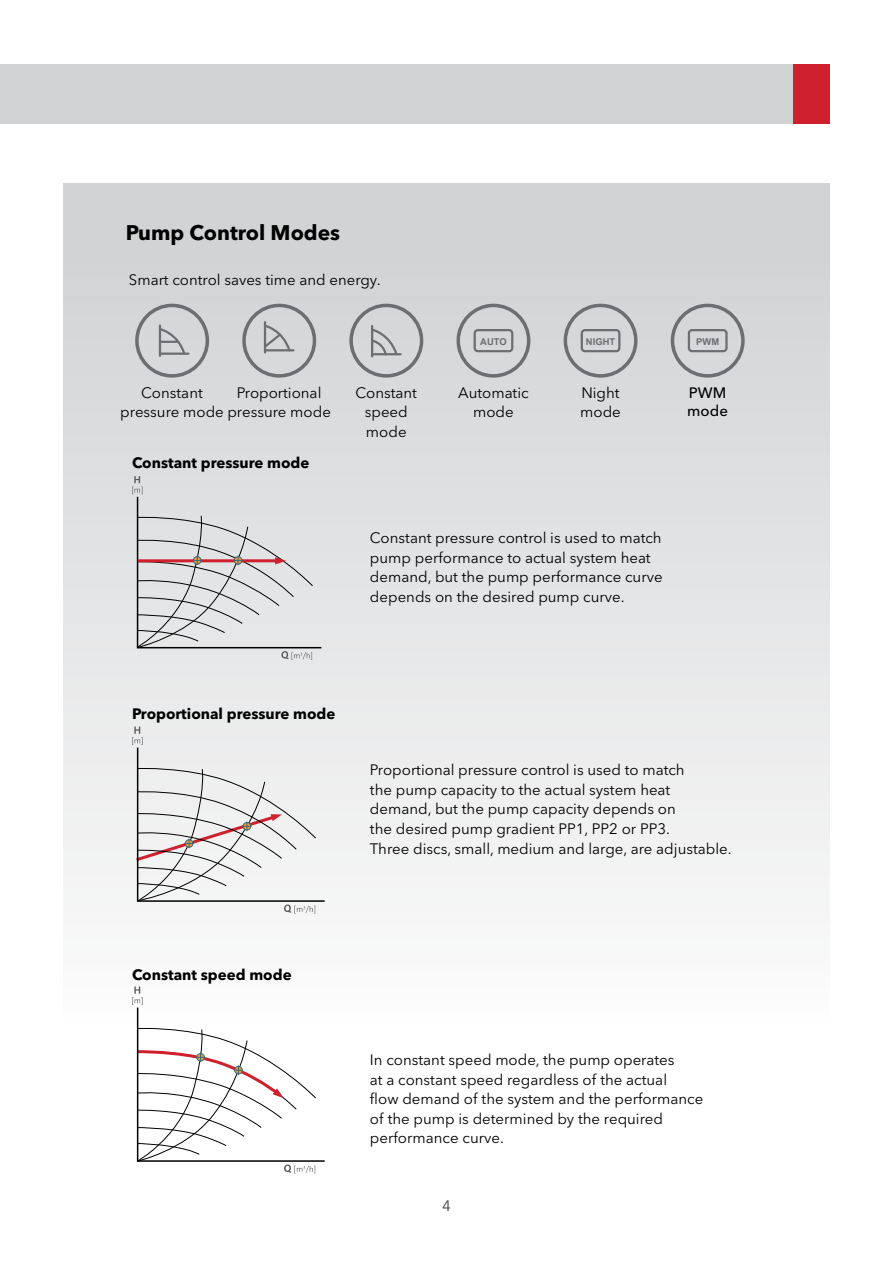
<style>
.page{position:relative;width:893px;height:1263px;background:#fff}
.page>*{position:absolute;margin:0;border:0;box-sizing:border-box;transform-origin:0 0}
.t1{font:700 21px "Avenir Next LT Pro";color:#000}
.t2{font:15px/19.5px "Avenir Next LT Pro";color:#000}
.t3{font:700 15px "Avenir Next LT Pro";color:#000}
.t4{font:500 15px/18px "Avenir Next LT Pro";letter-spacing:.005em;color:#000}
.t5{font:15px "Avenir Next LT Pro";color:#414042}
.t6{font:700 9.45px "Arial";color:#6d6e71}
</style>
<div class="page">
<div style="left:0;top:64px;width:793px;height:59px;background:#d1d3d4"></div>
<div style="left:793px;top:64px;width:36px;height:59px;background:#cf202e"></div>
<div style="left:64px;top:183px;width:765px;height:1016px;background:linear-gradient(to bottom,#cfd0d2,#fff)"></div>
<svg style="left:135px;top:304px;width:74px;height:74px;background:#c2c3c5"></svg>
<svg style="left:242px;top:304px;width:74px;height:74px;background:#c2c3c5"></svg>
<svg style="left:349px;top:304px;width:74px;height:74px;background:#c2c3c5"></svg>
<svg style="left:456px;top:304px;width:74px;height:74px;background:#c6c7c8"></svg>
<div style="left:474px;top:329px;width:39px;height:23px;border:2px solid #6d6e71;border-radius:3px"></div>
<svg style="left:564px;top:304px;width:74px;height:74px;background:#c6c7c8"></svg>
<div style="left:581px;top:329px;width:39px;height:23px;border:2px solid #6d6e71;border-radius:3px"></div>
<svg style="left:671px;top:304px;width:74px;height:74px;background:#c6c7c9"></svg>
<div style="left:688px;top:329px;width:40px;height:23px;border:2px solid #6d6e71;border-radius:3px"></div>
<svg style="left:132px;top:476px;width:191px;height:184px;background:#d6d5d6"></svg>
<svg style="left:132px;top:726px;width:194px;height:187px"></svg>
<svg style="left:132px;top:986px;width:194px;height:187px"></svg>
<h1 class="t1" style="left:126px;top:220px;width:216px">Pump Control Modes</h1>
<p class="t2" style="left:129px;top:270px;width:253px">Smart control saves time and energy.</p>
<p class="t6" style="left:480px;top:335px;width:28px">AUTO</p>
<p class="t2" style="left:120px;top:383px;width:212px;text-indent:117px">Proportional pressure mode pressure mode</p>
<p class="t2" style="left:141px;top:383px;width:63px">Constant</p>
<p class="t2" style="left:356px;top:383px;width:63px;text-align:center">Constant speed mode</p>
<p class="t2" style="left:458px;top:383px;width:72px;text-align:center">Automatic mode</p>
<p class="t3" style="left:132px;top:453px;width:179px">Constant pressure mode</p>
<p class="t6" style="left:586px;top:335px;width:31px">NIGHT</p>
<p class="t2" style="left:580px;top:383px;width:42px">Night mode</p>
<p class="t2" style="left:370px;top:528px;width:294px">Constant pressure control is used to match pump performance to actual system heat demand, but the pump performance curve depends on the desired pump curve.</p>
<p class="t6" style="left:696px;top:335px;width:24px">PWM</p>
<p class="t4" style="left:687px;top:384px;width:42px">PWM mode</p>
<p class="t3" style="left:132px;top:704px;width:205px">Proportional pressure mode</p>
<p class="t3" style="left:132px;top:965px;width:161px">Constant speed mode</p>
<p class="t2" style="left:370px;top:760px;width:363px">Proportional pressure control is used to match<br>the pump capacity to the actual system heat demand, but the pump capacity depends on<br>the desired pump gradient PP1, PP2 or PP3.<br>Three discs, small, medium and large, are adjustable.</p>
<p class="t2" style="left:370px;top:1050px;width:335px">In constant speed mode, the pump operates<br>at a constant speed regardless of the actual<br>flow demand of the system and the performance of the pump is determined by the required performance curve.</p>
<p class="t5" style="left:442px;top:1197px;width:10px">4</p>
</div>
